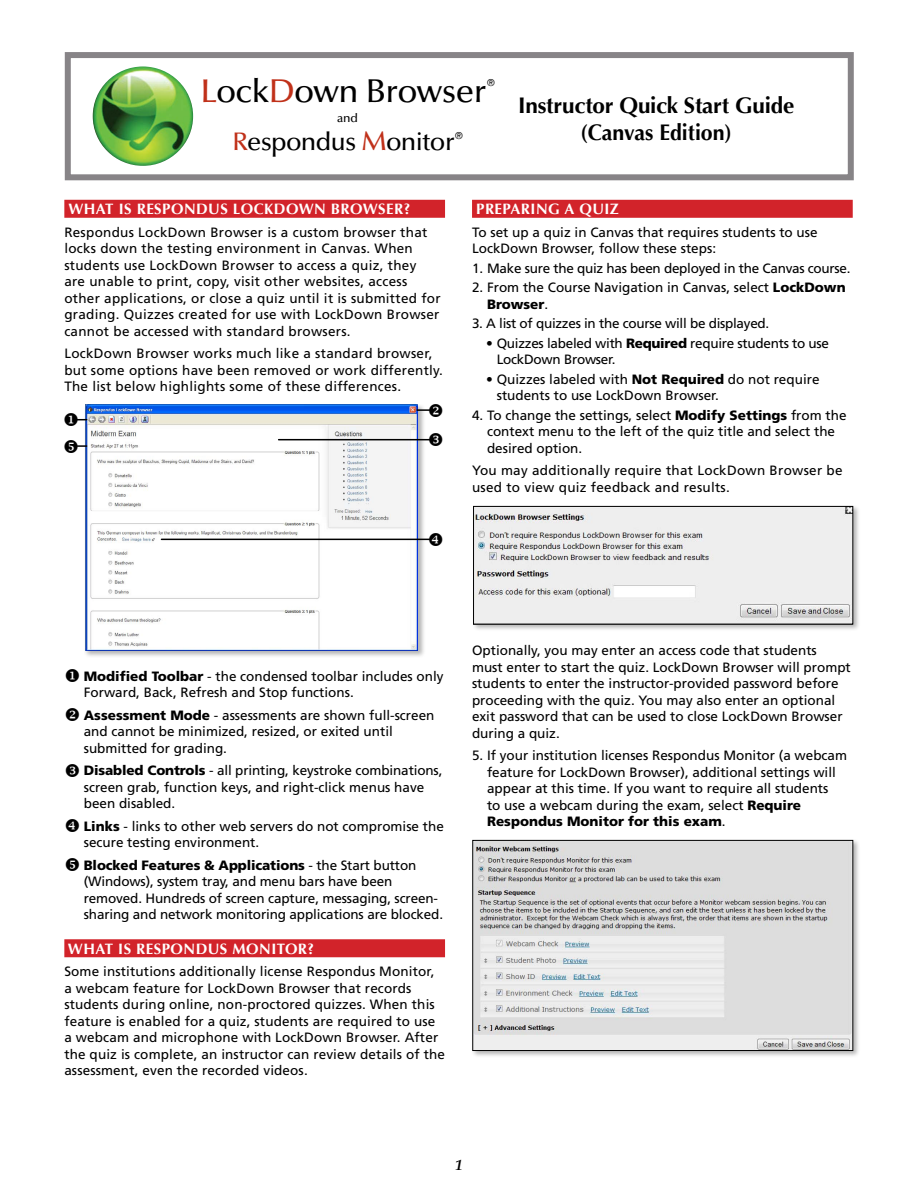
<style>
.page{position:relative;width:918px;height:1188px;background:#fff}
.page>*{position:absolute;margin:0;border:0;box-sizing:border-box;transform-origin:0 0}
.t1{font:500 33px "Optima";letter-spacing:-.02em;color:#000}
.t2{font:500 25.5px "Optima";letter-spacing:-.03em;color:#000}
.t3{font:700 22.5px/27px "Optima";letter-spacing:-.01em;color:#000;text-align:center}
.t4{font:700 15px "Optima";letter-spacing:.03em;color:#fff}
.t5{font:italic 700 15px "Palatino Linotype";color:#000}
.t6{font:13.5px/16.5px "Frutiger";color:#000}
.t7{font:13.5px/16.5px "Frutiger";letter-spacing:.02em;color:#000}
.t8{font:13.5px/16.5px "Frutiger";letter-spacing:-.02em;color:#000}
.t9{font:500 12.3px "Optima";color:#000}
.t10{font:9.6px "Helvetica Neue";color:#000}
.s1{color:#c0311a}
.s2{font-size:27px;color:#c0311a}
.s3{font-weight:900}
</style>
<div class="page">
<div style="left:65px;top:52px;width:789px;height:128px;border:6px solid #878487"></div>
<div style="left:64px;top:200px;width:381px;height:18px;background:#d2232a"></div>
<div style="left:64px;top:939px;width:381px;height:18px;background:#d2232a"></div>
<div style="left:84px;top:405px;width:341px;height:253px;background:#000;opacity:.3"></div>
<img style="left:85px;top:405px;width:333px;height:245px">
<div style="left:472px;top:200px;width:381px;height:18px;background:#d2232a"></div>
<hr style="left:279px;top:439px;width:151px;height:1px;background:#000">
<hr style="left:161px;top:539px;width:269px;height:1px;background:#000">
<img style="left:93px;top:66px;width:100px;height:100px">
<div style="left:472px;top:505px;width:389px;height:127px;background:#000;opacity:.3"></div>
<img style="left:475px;top:508px;width:376px;height:114px">
<div style="left:473px;top:506px;width:380px;height:118px;border:1px solid #000"></div>
<div style="left:471px;top:839px;width:390px;height:220px;background:#000;opacity:.3"></div>
<img style="left:475px;top:842px;width:376px;height:207px">
<div style="left:473px;top:840px;width:380px;height:211px;border:1px solid #000"></div>
<svg style="left:76px;top:439px;width:11px;height:14px"></svg>
<svg style="left:76px;top:413px;width:11px;height:13px"></svg>
<svg style="left:417px;top:404px;width:14px;height:13px"></svg>
<h1 class="t1" style="left:201px;top:73px;width:287px"><span class="s1">L</span>ock<span class="s1">D</span>own Browser</h1>
<p class="t10" style="left:487px;top:77px;width:9px">®</p>
<p class="t9" style="left:337px;top:111px;width:22px">and</p>
<h2 class="t2" style="left:232px;top:127px;width:224px"><span class="s1">R</span>espondus <span class="s2">M</span>onitor</h2>
<p class="t10" style="left:455px;top:130px;width:9px">®</p>
<h3 class="t3" style="left:518px;top:92px;width:278px">Instructor Quick Start Guide (Canvas Edition)</h3>
<p class="t4" style="left:68px;top:200px;width:344px">WHAT IS RESPONDUS LOCKDOWN BROWSER?</p>
<p class="t7" style="left:64px;top:224px;width:378px">Respondus LockDown Browser is a custom browser that locks down the testing environment in Canvas. When students use LockDown Browser to access a quiz, they<br>are unable to print, copy, visit other websites, access other applications, or close a quiz until it is submitted for grading. Quizzes created for use with LockDown Browser cannot be accessed with standard browsers.</p>
<p class="t7" style="left:64px;top:345px;width:380px">LockDown Browser works much like a standard browser, but some options have been removed or work differently.<br>The list below highlights some of these differences.</p>
<p class="t4" style="left:476px;top:201px;width:19px">Preparin</p>
<p class="t4" style="left:548px;top:201px;width:72px">g a Quiz</p>
<p class="t6" style="left:472px;top:224px;width:347px">To set up a quiz in Canvas that requires students to use<br>LockDown Browser, follow these steps:</p>
<p class="t8" style="left:472px;top:260px;width:380px">1. Make sure the quiz has been deployed in the Canvas course.</p>
<p class="t6" style="left:487px;top:279px;width:360px;text-indent:-15px">2. From the Course Navigation in Canvas, select <span class="s3">LockDown<br>Browser</span>.</p>
<p class="t8" style="left:472px;top:315px;width:299px">3. A list of quizzes in the course will be displayed.</p>
<p class="t8" style="left:497px;top:335px;width:334px;text-indent:-11px">• Quizzes labeled with <span class="s3">Required</span> require students to use<br>LockDown Browser.</p>
<p class="t6" style="left:497px;top:371px;width:324px;text-indent:-11px">• Quizzes labeled with <span class="s3">Not Required</span> do not require students to use LockDown Browser.</p>
<p class="t6" style="left:487px;top:407px;width:361px;text-indent:-15px">4. To change the settings, select <span class="s3">Modify Settings</span> from the context menu to the left of the quiz title and select the desired option.</p>
<p class="t7" style="left:472px;top:462px;width:372px">You may additionally require that LockDown Browser be used to view quiz feedback and results.</p>
<p class="t6" style="left:84px;top:668px;width:361px;text-indent:-19px">◆ <span class="s3">Modified Toolbar</span> - the condensed toolbar includes only<br>Forward, Back, Refresh and Stop functions.</p>
<p class="t6" style="left:84px;top:707px;width:352px;text-indent:-19px">❖ <span class="s3">Assessment Mode</span> - assessments are shown full-screen and cannot be minimized, resized, or exited until submitted for grading.</p>
<p class="t6" style="left:84px;top:762px;width:360px"><span class="s3">Disabled Controls</span> - all printing, keystroke combinations, screen grab, function keys, and right-click menus have been disabled.</p>
<p class="t6" style="left:84px;top:818px;width:362px"><span class="s3">Links</span> - links to other web servers do not compromise the secure testing environment.</p>
<p class="t6" style="left:84px;top:857px;width:361px"><span class="s3">Blocked Features &amp; Applications</span> - the Start button (Windows), system tray, and menu bars have been removed. Hundreds of screen capture, messaging, screen&shy;sharing and network monitoring applications are blocked.</p>
<p class="t4" style="left:68px;top:940px;width:248px">WHAT IS RESPONDUS MONITOR?</p>
<p class="t6" style="left:64px;top:963px;width:382px">Some institutions additionally license Respondus Monitor, a webcam feature for LockDown Browser that records students during online, non-proctored quizzes. When this feature is enabled for a quiz, students are required to use a webcam and microphone with LockDown Browser. After the quiz is complete, an instructor can review details of the assessment, even the recorded videos.</p>
<p class="t6" style="left:472px;top:642px;width:380px">Optionally, you may enter an access code that students must enter to start the quiz. LockDown Browser will prompt students to enter the instructor-provided password before proceeding with the quiz. You may also enter an optional exit password that can be used to close LockDown Browser during a quiz.</p>
<p class="t6" style="left:487px;top:747px;width:362px;text-indent:-15px">5. If your institution licenses Respondus Monitor (a webcam feature for LockDown Browser), additional settings will appear at this time. If you want to require all students<br>to use a webcam during the exam, select <span class="s3">Require Respondus Monitor for this exam</span>.</p>
<p class="t5" style="left:455px;top:1154px;width:9px">1</p>
</div>
